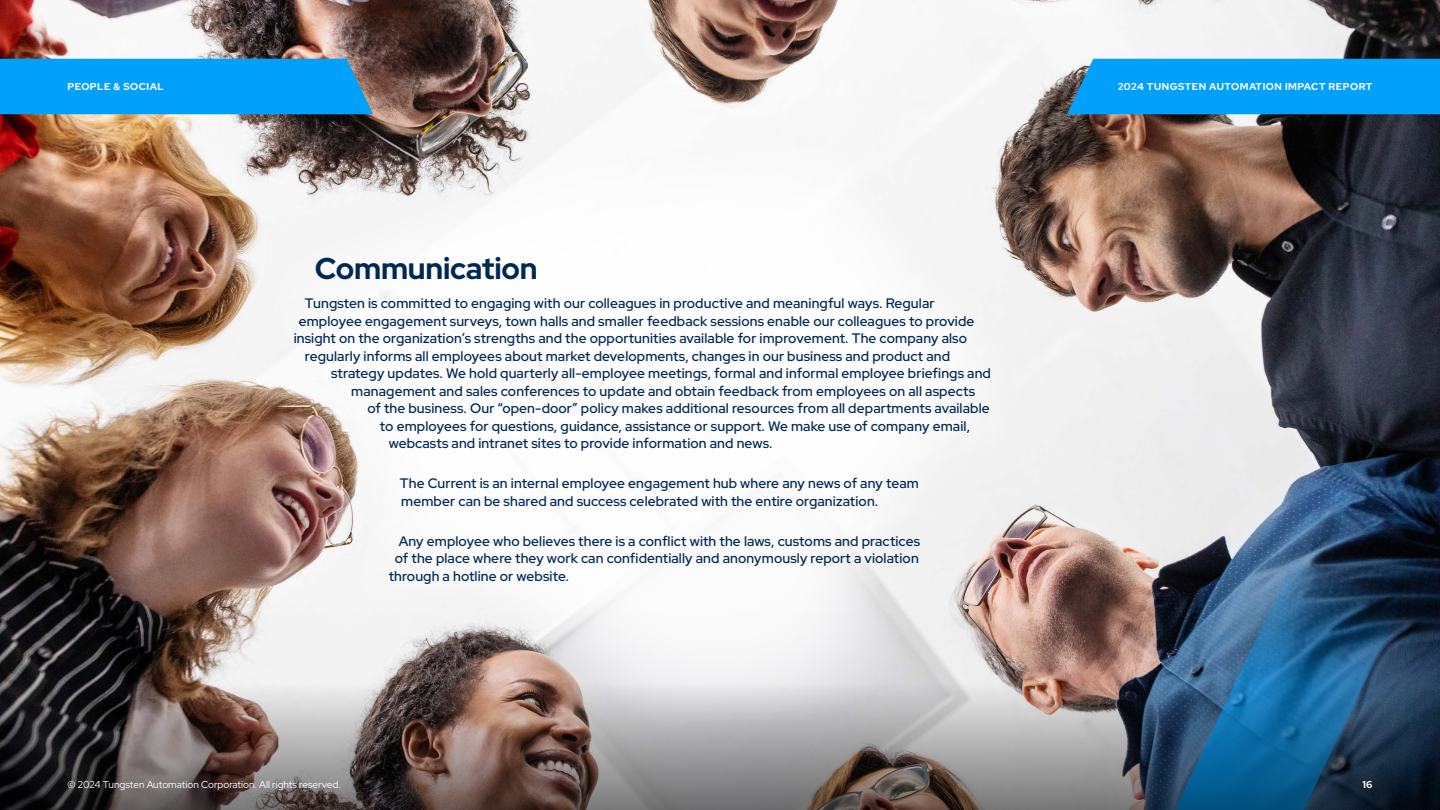
<style>
.page{position:relative;width:1440px;height:810px;background:#fff}
.page>*{position:absolute;margin:0;border:0;box-sizing:border-box;transform-origin:0 0}
.t1{font:700 30px "Red Hat Display";letter-spacing:-.01em;color:#002854}
.t2{font:500 13.75px/17.5px "Red Hat Display";letter-spacing:.01em;color:#002854}
.t3{font:10px "Red Hat Display";color:#fff}
.t4{font:700 10px "Red Hat Display";letter-spacing:.05em;color:#fff}
</style>
<div class="page">
<img style="left:0;top:0;width:1440px;height:810px">
<svg style="left:252px;top:136px;width:762px;height:478px"></svg>
<svg style="left:1175px;top:459px;width:265px;height:155px;background:#556a82"></svg>
<div style="left:1067px;top:59px;width:373px;height:55px;background:#00a0fb"></div>
<div style="left:0;top:59px;width:373px;height:55px;background:#00a0fb"></div>
<img style="left:1px;top:614px;width:1439px;height:196px">
<p class="t4" style="left:68px;top:80px;width:98px">PEOPLE &amp; SOCIAL</p>
<p class="t4" style="left:1118px;top:80px;width:256px">2024 TUNGSTEN AUTOMATION IMPACT REPORT</p>
<h1 class="t1" style="left:315px;top:249px;width:224px">Communication</h1>
<p class="t2" style="left:305px;top:294px;width:631px">Tungsten is committed to engaging with our colleagues in productive and meaningful ways. Regular</p>
<p class="t2" style="left:299px;top:312px;width:677px">employee engagement surveys, town halls and smaller feedback sessions enable our colleagues to provide</p>
<p class="t2" style="left:294px;top:329px;width:675px">insight on the organization’s strengths and the opportunities available for improvement. The company also</p>
<p class="t2" style="left:305px;top:347px;width:647px">regularly informs all employees about market developments, changes in our business and product and</p>
<p class="t2" style="left:331px;top:364px;width:661px">strategy updates. We hold quarterly all-employee meetings, formal and informal employee briefings and</p>
<p class="t2" style="left:351px;top:382px;width:626px">management and sales conferences to update and obtain feedback from employees on all aspects</p>
<p class="t2" style="left:367px;top:399px;width:624px">of the business. Our “open-door” policy makes additional resources from all departments available</p>
<p class="t2" style="left:380px;top:417px;width:592px">to employees for questions, guidance, assistance or support. We make use of company email,</p>
<p class="t2" style="left:389px;top:434px;width:385px">webcasts and intranet sites to provide information and news.</p>
<p class="t2" style="left:400px;top:474px;width:520px">The Current is an internal employee engagement hub where any news of any team member can be shared and success celebrated with the entire organization.</p>
<p class="t2" style="left:399px;top:532px;width:523px">Any employee who believes there is a conflict with the laws, customs and practices</p>
<p class="t2" style="left:395px;top:549px;width:525px">of the place where they work can confidentially and anonymously report a violation</p>
<p class="t2" style="left:389px;top:567px;width:182px">through a hotline or website.</p>
<p class="t3" style="left:68px;top:777px;width:275px">© 2024 Tungsten Automation Corporation. All rights reserved.</p>
<p class="t4" style="left:1362px;top:777px;width:11px">16</p>
</div>
